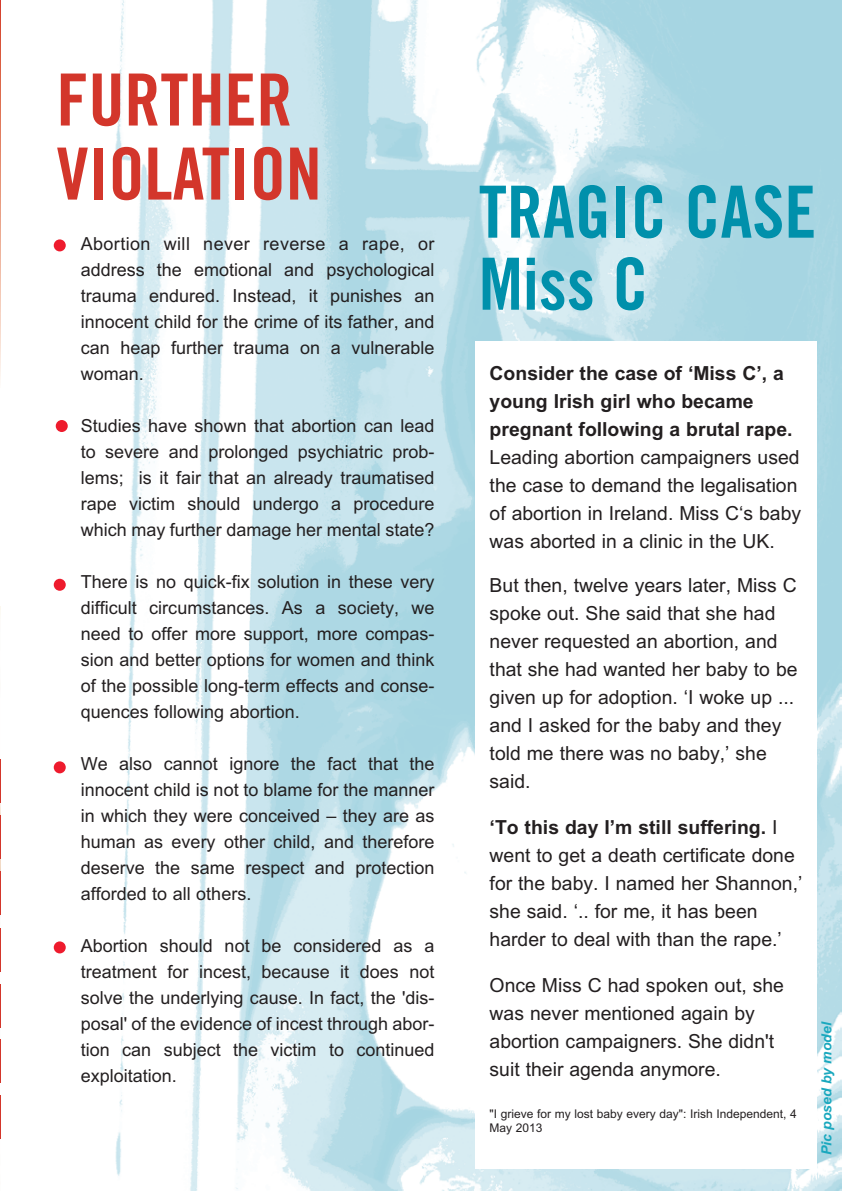
<style>
.page{position:relative;width:842px;height:1191px;background:#fff}
.page>*{position:absolute;margin:0;border:0;box-sizing:border-box;transform-origin:0 0}
.t1{font:72px/74px "Trade Gothic LT Std Bd Cn 20";color:#d3362b}
.t2{font:72px/72px "Trade Gothic LT Std Bd Cn 20";color:#0090ab}
.t3{font:19.4px/28px "Arial";color:#231f20}
.t4{font:700 19.4px/28px "Arial";color:#231f20}
.t5{font:18px/26px "Arial";color:#231f20;text-align:justify}
.t6{font:italic 700 14px "Arial";color:#1aa8be}
.t7{font:12px/14px "Arial";color:#231f20}
.s1{font-weight:700}
</style>
<div class="page">
<img style="left:0;top:607px;width:1px;height:532px">
<hr style="left:0;top:1095px;width:1px;height:43px;background:#d3362b">
<img style="left:53px;top:0;width:789px;height:1191px">
<img style="left:475px;top:342px;width:342px;height:826px">
<svg style="left:0;top:0;width:1px;height:380px"></svg>
<div style="left:54px;top:239px;width:12px;height:12px;background:#ee1b2d;border-radius:50%"></div>
<div style="left:56px;top:420px;width:12px;height:12px;background:#ee1b2d;border-radius:50%"></div>
<div style="left:54px;top:579px;width:12px;height:12px;background:#ee1b2d;border-radius:50%"></div>
<div style="left:54px;top:761px;width:12px;height:12px;background:#ee1b2d;border-radius:50%"></div>
<hr style="left:0;top:759px;width:1px;height:43px;background:#d3362b">
<hr style="left:0;top:815px;width:1px;height:43px;background:#d3362b">
<hr style="left:0;top:871px;width:1px;height:44px;background:#d3362b">
<hr style="left:0;top:928px;width:1px;height:43px;background:#d3362b">
<hr style="left:0;top:984px;width:1px;height:43px;background:#d3362b">
<hr style="left:0;top:1039px;width:1px;height:43px;background:#d3362b">
<div style="left:54px;top:941px;width:12px;height:12px;background:#ee1b2d;border-radius:50%"></div>
<h1 class="t1" style="left:57px;top:69px;width:267px">FURTHER<br>VIOLATION</h1>
<p class="t5" style="left:81px;top:231px;width:355px">Abortion will never reverse a rape, or address the emotional and psychological trauma endured. Instead, it punishes an innocent child for the crime of its father, and can heap further trauma on a vulnerable woman.</p>
<p class="t5" style="left:81px;top:413px;width:355px">Studies have shown that abortion can lead to severe and prolonged psychiatric prob&shy;lems; is it fair that an already traumatised rape victim should undergo a procedure which may further damage her mental state?</p>
<p class="t5" style="left:81px;top:569px;width:355px">There is no quick-fix solution in these very difficult circumstances. As a society, we need to offer more support, more compas&shy;sion and better options for women and think of the possible long-term effects and conse&shy;quences following abortion.</p>
<p class="t5" style="left:81px;top:751px;width:355px">We also cannot ignore the fact that the innocent child is not to blame for the manner in which they were conceived – they are as human as every other child, and therefore deserve the same respect and protection afforded to all others.</p>
<p class="t5" style="left:81px;top:933px;width:355px">Abortion should not be considered as a treatment for incest, because it does not solve the underlying cause. In fact, the 'dis&shy;posal' of the evidence of incest through abor&shy;tion can subject the victim to continued exploitation.</p>
<h1 class="t2" style="left:479px;top:182px;width:339px">TRAGIC CASE<br>Miss C</h1>
<p class="t4" style="left:490px;top:359px;width:304px">Consider the case of ‘Miss C’, a young Irish girl who became pregnant following a brutal rape.</p>
<p class="t3" style="left:490px;top:443px;width:313px">Leading abortion campaigners used the case to demand the legalisation of abortion in Ireland. Miss C‘s baby was aborted in a clinic in the UK.</p>
<p class="t3" style="left:490px;top:571px;width:309px">But then, twelve years later, Miss C spoke out. She said that she had never requested an abortion, and that she had wanted her baby to be given up for adoption. ‘I woke up ... and I asked for the baby and they told me there was no baby,’ she said.</p>
<p class="t3" style="left:490px;top:813px;width:314px"><span class="s1">‘To this day I’m still suffering.</span> I went to get a death certificate done for the baby. I named her Shannon,’ she said. ‘.. for me, it has been harder to deal with than the rape.’</p>
<p class="t3" style="left:490px;top:971px;width:296px">Once Miss C had spoken out, she was never mentioned again by abortion campaigners. She didn't suit their agenda anymore.</p>
<p class="t7" style="left:490px;top:1107px;width:309px">"I grieve for my lost baby every day": Irish Independent, 4<br>May 2013</p>
<p class="t6" style="left:818px;top:1155px;width:135px;rotate:-90deg">Pic posed by model</p>
</div>
